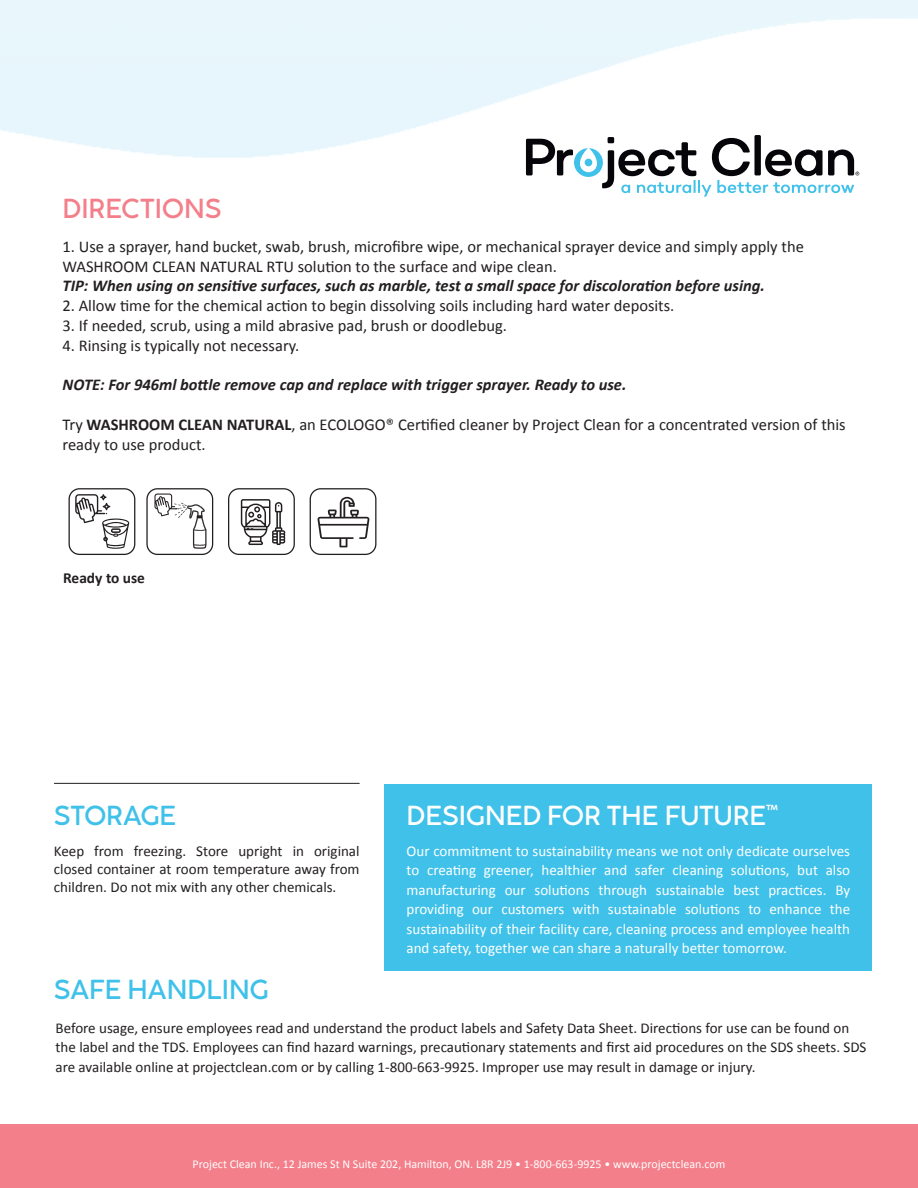
<style>
.page{position:relative;width:918px;height:1188px;background:#fff}
.page>*{position:absolute;margin:0;border:0;box-sizing:border-box;transform-origin:0 0}
.t1{font:500 27px "Cocogoose Classic";color:#fff}
.t2{font:500 27px "Cocogoose Classic";color:#3fc1e9}
.t3{font:500 27px "Cocogoose Classic";color:#f37f8a}
.t4{font:16.5px/19.8px "Calibri";color:#231f20}
.t5{font:italic 700 16.5px "Calibri";color:#231f20}
.t6{font:700 15.3px "Calibri";color:#231f20}
.t7{font:15px/19.5px "Calibri";color:#231f20}
.t8{font:15px/19.5px "Calibri";color:#fff;text-align:justify}
.t9{font:12px "Calibri";color:#fff}
.s1{font-weight:700}
</style>
<div class="page">
<div style="left:384px;top:784px;width:488px;height:186px;background:#3fc1e9"></div>
<div style="left:0;top:1124px;width:918px;height:64px;background:#f37f8a"></div>
<hr style="left:54px;top:783px;width:306px;height:1px;background:#231f20">
<div style="left:754px;top:135px;width:7px;height:40px;background:#06060a;border-radius:2px"></div>
<svg style="left:526px;top:137px;width:333px;height:60px"></svg>
<div style="left:69px;top:488px;width:66px;height:67px;border:1px solid #231f20;border-radius:10px"></div>
<svg style="left:75px;top:494px;width:54px;height:55px"></svg>
<div style="left:146px;top:488px;width:67px;height:67px;border:1px solid #231f20;border-radius:10px"></div>
<svg style="left:154px;top:494px;width:52px;height:55px"></svg>
<div style="left:228px;top:488px;width:67px;height:67px;border:1px solid #231f20;border-radius:10px"></div>
<svg style="left:241px;top:499px;width:45px;height:46px"></svg>
<div style="left:310px;top:488px;width:66px;height:67px;border:1px solid #231f20;border-radius:10px"></div>
<svg style="left:318px;top:497px;width:51px;height:50px"></svg>
<p class="t3" style="left:63px;top:188px;width:160px">DIRECTIONS</p>
<p class="t4" style="left:63px;top:236px;width:743px">1. Use a sprayer, hand bucket, swab, brush, microfibre wipe, or mechanical sprayer device and simply apply the<br>WASHROOM CLEAN NATURAL RTU solution to the surface and wipe clean.</p>
<p class="t5" style="left:63px;top:276px;width:704px">TIP: When using on sensitive surfaces, such as marble, test a small space for discoloration before using.</p>
<p class="t4" style="left:63px;top:295px;width:613px">2. Allow time for the chemical action to begin dissolving soils including hard water deposits.</p>
<p class="t4" style="left:63px;top:315px;width:446px">3. If needed, scrub, using a mild abrasive pad, brush or doodlebug.</p>
<p class="t4" style="left:63px;top:335px;width:238px">4. Rinsing is typically not necessary.</p>
<p class="t5" style="left:63px;top:375px;width:565px">NOTE: For 946ml bottle remove cap and replace with trigger sprayer. Ready to use.</p>
<p class="t4" style="left:63px;top:414px;width:785px">Try <span class="s1">WASHROOM CLEAN NATURAL</span>, an ECOLOGO® Certified cleaner by Project Clean for a concentrated version of this ready to use product.</p>
<p class="t6" style="left:63px;top:567px;width:83px">Ready to use</p>
<p class="t2" style="left:54px;top:795px;width:124px">STORAGE</p>
<p class="t1" style="left:407px;top:795px;width:373px">DESIGNED FOR THE FUTURE<sup>™</sup></p>
<p class="t7" style="left:54px;top:841px;width:307px;line-height:18px;text-align:justify">Keep from freezing. Store upright in original closed container at room temperature away from children. Do not mix with any other chemicals.</p>
<p class="t8" style="left:407px;top:840px;width:445px">Our commitment to sustainability means we not only dedicate ourselves to creating greener, healthier and safer cleaning solutions, but also manufacturing our solutions through sustainable best practices. By providing our customers with sustainable solutions to enhance the sustainability of their facility care, cleaning process and employee health and safety, together we can share a naturally better tomorrow.</p>
<p class="t2" style="left:54px;top:970px;width:216px">SAFE HANDLING</p>
<p class="t7" style="left:56px;top:1017px;width:812px">Before usage, ensure employees read and understand the product labels and Safety Data Sheet. Directions for use can be found on the label and the TDS. Employees can find hazard warnings, precautionary statements and first aid procedures on the SDS sheets. SDS are available online at projectclean.com or by calling 1-800-663-9925. Improper use may result in damage or injury.</p>
<p class="t9" style="left:193px;top:1157px;width:534px">Project Clean Inc., 12 James St N Suite 202, Hamilton, ON. L8R 2J9 • 1-800-663-9925 • www.projectclean.com</p>
</div>
